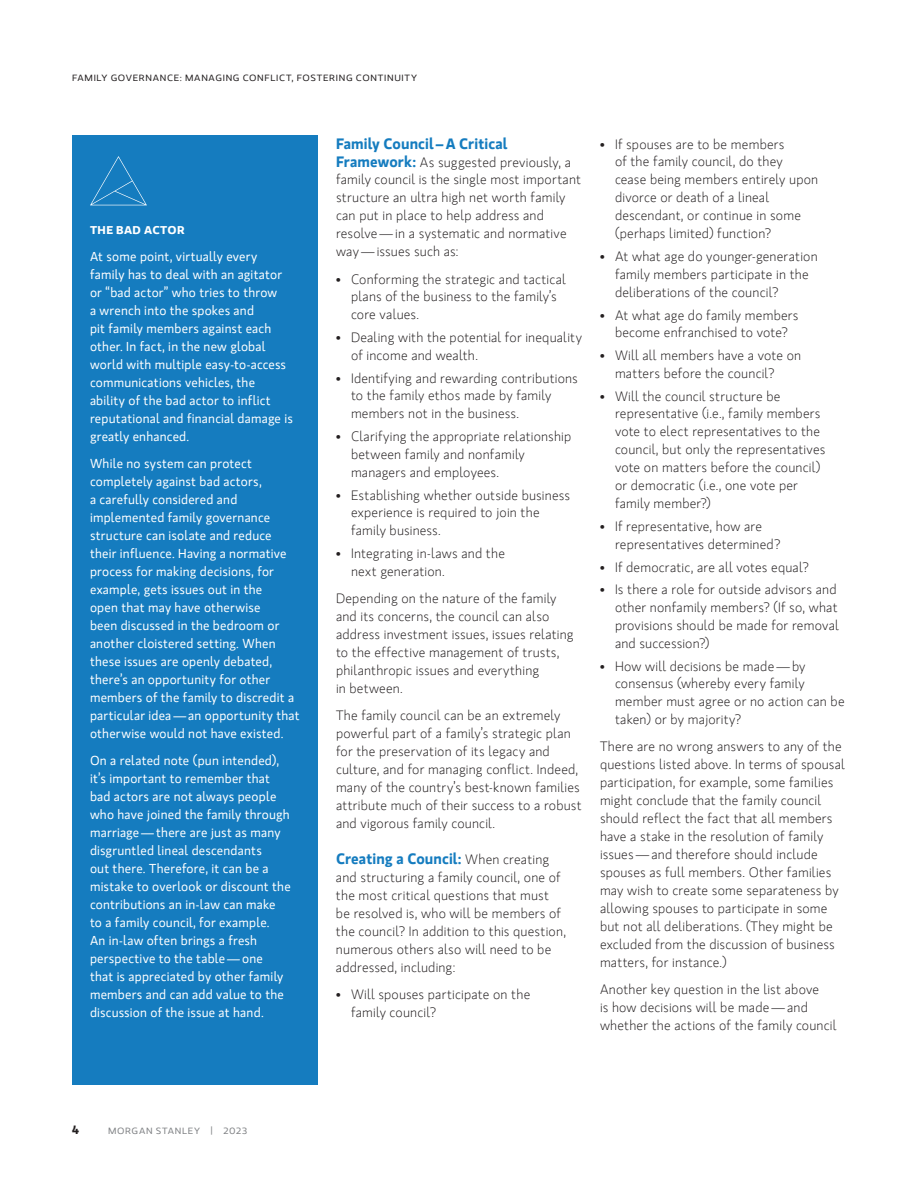
<style>
.page{position:relative;width:918px;height:1188px;background:#fff}
.page>*{position:absolute;margin:0;border:0;box-sizing:border-box;transform-origin:0 0}
.t1{font:700 15px "MS Gloriola II Std";letter-spacing:.005em;color:#157cbf}
.t2{font:300 13.5px/18px "MS Gloriola II Std";letter-spacing:.015em;color:#231f20}
.t3{font:12.9px/18px "MS Gloriola II Std";letter-spacing:.015em;color:#fff}
.t4{font:700 12px "MS Gloriola II Std";color:#231f20}
.t5{font:700 11.25px "MS Gloriola II Std";letter-spacing:.03em;color:#fff;scale:1.1 1}
.t6{font:9px "MS Gloriola II Std";letter-spacing:.075em;color:#231f20;scale:1.1 1}
.t7{font:9px "MS Gloriola II Std";letter-spacing:.07em;color:#808285;scale:1.1 1}
.s1{font-weight:700;font-size:15px;color:#157cbf}
.s2{font-weight:400;font-size:12px}
.s3{font-weight:300;font-size:13.5px;color:#231f20}
</style>
<div class="page">
<div style="left:72px;top:135px;width:246px;height:949px;background:#157cbf"></div>
<svg style="left:90px;top:156px;width:57px;height:49px"></svg>
<p class="t6" style="left:72px;top:72px;width:315px">FAMILY GOVERNANCE: MANAGING CONFLICT, FOSTERING CONTINUITY</p>
<p class="t5" style="left:90px;top:222px;width:88px">THE BAD ACTOR</p>
<p class="t3" style="left:90px;top:247px;width:204px">At some point, virtually every family has to deal with an agitator or “bad actor” who tries to throw<br>a wrench into the spokes and<br>pit family members against each other. In fact, in the new global world with multiple easy-to-access communications vehicles, the ability of the bad actor to inflict reputational and financial damage is greatly enhanced.</p>
<p class="t3" style="left:90px;top:454px;width:211px">While no system can protect completely against bad actors,<br>a carefully considered and implemented family governance structure can isolate and reduce their influence. Having a normative process for making decisions, for example, gets issues out in the<br>open that may have otherwise<br>been discussed in the bedroom or another cloistered setting. When these issues are openly debated, there’s an opportunity for other members of the family to discredit a particular idea—an opportunity that otherwise would not have existed.</p>
<p class="t3" style="left:90px;top:751px;width:202px">On a related note (pun intended), it’s important to remember that bad actors are not always people who have joined the family through marriage—there are just as many disgruntled lineal descendants<br>out there. Therefore, it can be a mistake to overlook or discount the contributions an in-law can make to a family council, for example.<br>An in-law often brings a fresh perspective to the table—one<br>that is appreciated by other family members and can add value to the discussion of the issue at hand.</p>
<p class="t1" style="left:336px;top:133px;width:173px">Family Council–A Critical</p>
<p class="t2" style="left:336px;top:153px;width:247px"><span class="s1">Framework:</span> As suggested previously, a family council is the single most important structure an ultra high net worth family can put in place to help address and resolve—in a systematic and normative way—issues such as:</p>
<p class="t2" style="left:351px;top:270px;width:216px;text-indent:-15px"><span class="s2">•</span> Conforming the strategic and tactical plans of the business to the family’s core values.</p>
<p class="t2" style="left:351px;top:328px;width:232px;text-indent:-15px"><span class="s2">•</span> Dealing with the potential for inequality of income and wealth.</p>
<p class="t2" style="left:351px;top:369px;width:228px;text-indent:-15px"><span class="s2">•</span> Identifying and rewarding contributions to the family ethos made by family members not in the business.</p>
<p class="t2" style="left:351px;top:427px;width:222px;text-indent:-15px"><span class="s2">•</span> Clarifying the appropriate relationship between family and nonfamily managers and employees.</p>
<p class="t2" style="left:351px;top:486px;width:221px;text-indent:-15px"><span class="s2">•</span> Establishing whether outside business experience is required to join the family business.</p>
<p class="t2" style="left:351px;top:544px;width:155px;text-indent:-15px"><span class="s2">•</span> Integrating in-laws and the next generation.</p>
<p class="t2" style="left:336px;top:589px;width:239px">Depending on the nature of the family and its concerns, the council can also address investment issues, issues relating to the effective management of trusts, philanthropic issues and everything<br>in between.</p>
<p class="t2" style="left:336px;top:706px;width:247px">The family council can be an extremely powerful part of a family’s strategic plan for the preservation of its legacy and culture, and for managing conflict. Indeed, many of the country’s best-known families attribute much of their success to a robust and vigorous family council.</p>
<p class="t1" style="left:336px;top:848px;width:215px">Creating a Council: <span class="s3">When creating</span></p>
<p class="t2" style="left:336px;top:868px;width:231px">and structuring a family council, one of the most critical questions that must be resolved is, who will be members of the council? In addition to this question, numerous others also will need to be addressed, including:</p>
<p class="t2" style="left:351px;top:985px;width:181px;text-indent:-15px"><span class="s2">•</span> Will spouses participate on the family council?</p>
<p class="t2" style="left:615px;top:135px;width:205px;text-indent:-15px"><span class="s2">•</span> If spouses are to be members<br>of the family council, do they<br>cease being members entirely upon divorce or death of a lineal descendant, or continue in some (perhaps limited) function?</p>
<p class="t2" style="left:615px;top:247px;width:204px;text-indent:-15px"><span class="s2">•</span> At what age do younger-generation family members participate in the deliberations of the council?</p>
<p class="t2" style="left:600px;top:306px;width:200px;text-align:center"><span class="s2">•</span> At what age do family members become enfranchised to vote?</p>
<p class="t2" style="left:615px;top:346px;width:188px;text-indent:-15px"><span class="s2">•</span> Will all members have a vote on matters before the council?</p>
<p class="t2" style="left:615px;top:387px;width:212px;text-indent:-15px"><span class="s2">•</span> Will the council structure be representative (i.e., family members vote to elect representatives to the council, but only the representatives vote on matters before the council) or democratic (i.e., one vote per family member?)</p>
<p class="t2" style="left:615px;top:517px;width:167px;text-indent:-15px"><span class="s2">•</span> If representative, how are representatives determined?</p>
<p class="t2" style="left:600px;top:558px;width:210px"><span class="s2">•</span> If democratic, are all votes equal?</p>
<p class="t2" style="left:615px;top:580px;width:225px;text-indent:-15px"><span class="s2">•</span> Is there a role for outside advisors and other nonfamily members? (If so, what provisions should be made for removal and succession?)</p>
<p class="t2" style="left:615px;top:657px;width:231px;text-indent:-15px"><span class="s2">•</span> How will decisions be made—by consensus (whereby every family member must agree or no action can be taken) or by majority?</p>
<p class="t2" style="left:600px;top:738px;width:246px">There are no wrong answers to any of the questions listed above. In terms of spousal participation, for example, some families might conclude that the family council should reflect the fact that all members have a stake in the resolution of family issues—and therefore should include spouses as full members. Other families may wish to create some separateness by allowing spouses to participate in some but not all deliberations. (They might be excluded from the discussion of business matters, for instance.)</p>
<p class="t2" style="left:600px;top:981px;width:238px">Another key question in the list above<br>is how decisions will be made—and whether the actions of the family council</p>
<p class="t4" style="left:72px;top:1121px;width:8px">4</p>
<p class="t7" style="left:108px;top:1125px;width:128px">MORGAN STANLEY | 2023</p>
</div>
